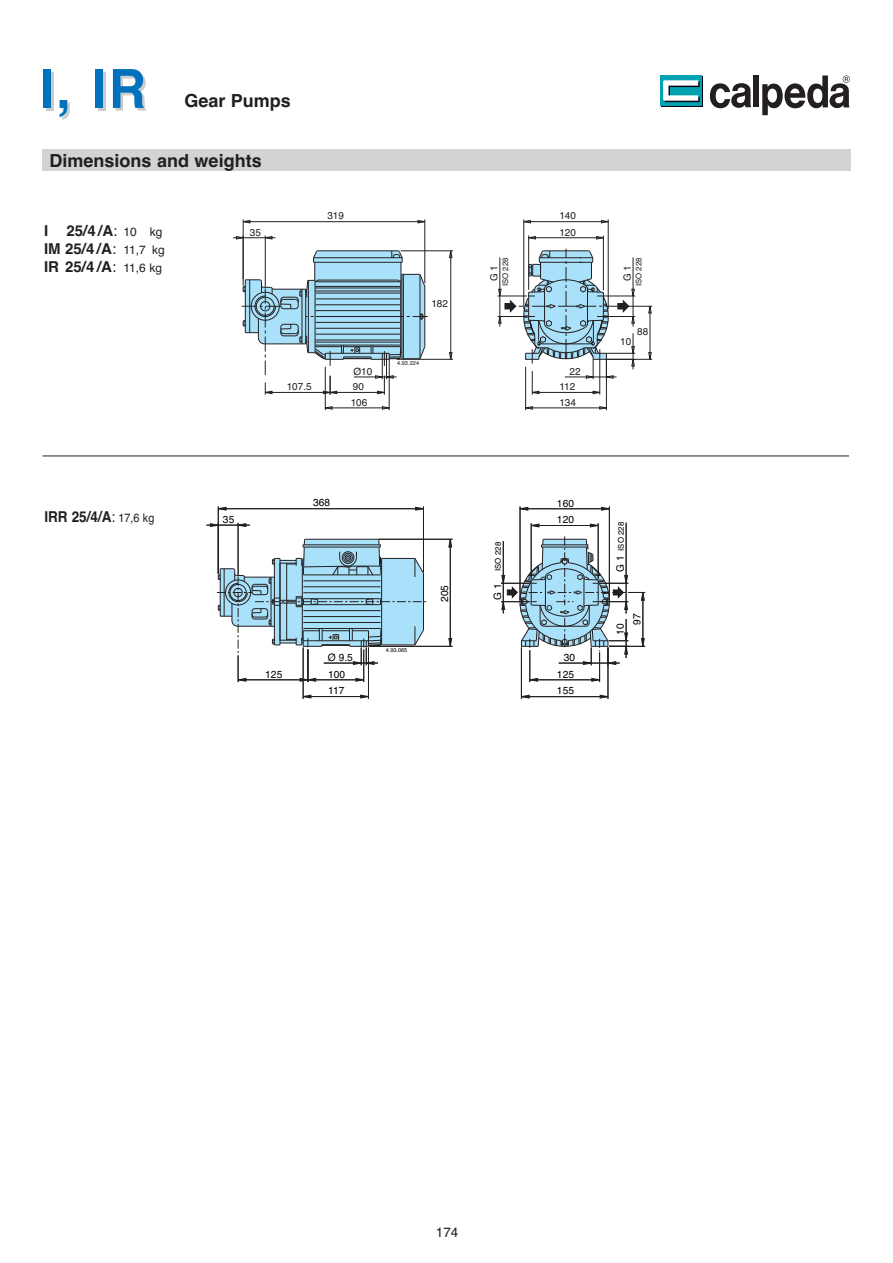
<style>
.page{position:relative;width:893px;height:1263px;background:#fff}
.page>*{position:absolute;margin:0;border:0;box-sizing:border-box;transform-origin:0 0}
.t1{font:700 54px "Helvetica";color:#0071bc;scale:.95 1}
.t2{font:700 18px "Helvetica";color:#231f20}
.t3{font:700 15px/18px "Helvetica";color:#231f20}
.t4{font:700 15px "Helvetica";color:#231f20;scale:.9 1}
.t5{font:13.5px "Helvetica";color:#231f20}
.t6{font:10.2px/16.8px "Helvetica";color:#000}
.t7{font:10.05px/15.5px "Helvetica";color:#231f20}
.t8{font:7.8px "Helvetica";color:#231f20}
.t9{font:7.8px "Helvetica";color:#000}
.t10{font:5.7px "Helvetica";color:#231f20}
.t11{font:5.55px "Helvetica";color:#000}
.s1{font-weight:400}
.s2{font-weight:400;font-size:12px}
</style>
<div class="page">
<div style="left:43px;top:149px;width:807px;height:21px;background:#d1d3d4"></div>
<hr style="left:265px;top:236px;width:1px;height:51px;background:#231f20">
<svg style="left:265px;top:236px;width:7px;height:4px"></svg>
<hr style="left:243px;top:238px;width:32px;height:1px;background:#231f20">
<svg style="left:233px;top:236px;width:10px;height:4px"></svg>
<hr style="left:243px;top:219px;width:1px;height:67px;background:#231f20">
<svg style="left:242px;top:220px;width:8px;height:3px"></svg>
<svg style="left:417px;top:220px;width:7px;height:3px"></svg>
<hr style="left:243px;top:221px;width:182px;height:1px;background:#231f20">
<hr style="left:424px;top:219px;width:1px;height:64px;background:#231f20">
<hr style="left:389px;top:359px;width:1px;height:51px;background:#231f20">
<svg style="left:382px;top:406px;width:8px;height:4px"></svg>
<svg style="left:326px;top:406px;width:6px;height:4px"></svg>
<hr style="left:325px;top:408px;width:64px;height:1px;background:#231f20">
<hr style="left:325px;top:367px;width:1px;height:43px;background:#231f20">
<hr style="left:525px;top:367px;width:1px;height:43px;background:#231f20">
<svg style="left:525px;top:406px;width:8px;height:4px"></svg>
<svg style="left:599px;top:406px;width:7px;height:4px"></svg>
<hr style="left:525px;top:408px;width:81px;height:1px;background:#231f20">
<hr style="left:606px;top:359px;width:1px;height:51px;background:#231f20">
<hr style="left:603px;top:236px;width:1px;height:54px;background:#231f20">
<svg style="left:596px;top:236px;width:8px;height:4px"></svg>
<svg style="left:529px;top:236px;width:7px;height:4px"></svg>
<hr style="left:528px;top:238px;width:75px;height:1px;background:#231f20">
<hr style="left:528px;top:236px;width:1px;height:54px;background:#231f20">
<hr style="left:401px;top:251px;width:52px;height:1px;background:#231f20">
<svg style="left:449px;top:250px;width:3px;height:8px"></svg>
<svg style="left:449px;top:352px;width:3px;height:7px"></svg>
<hr style="left:450px;top:251px;width:1px;height:108px;background:#231f20">
<hr style="left:396px;top:359px;width:57px;height:1px;background:#231f20">
<hr style="left:523px;top:219px;width:1px;height:90px;background:#231f20">
<svg style="left:523px;top:220px;width:8px;height:3px"></svg>
<svg style="left:601px;top:220px;width:7px;height:3px"></svg>
<hr style="left:524px;top:221px;width:84px;height:1px;background:#231f20">
<hr style="left:608px;top:219px;width:1px;height:90px;background:#231f20">
<hr style="left:497px;top:296px;width:30px;height:1px;background:#231f20">
<hr style="left:497px;top:316px;width:30px;height:1px;background:#231f20">
<svg style="left:241px;top:250px;width:186px;height:145px"></svg>
<svg style="left:498px;top:249px;width:154px;height:146px"></svg>
<hr style="left:303px;top:647px;width:1px;height:52px;background:#231f20">
<svg style="left:302px;top:695px;width:9px;height:4px"></svg>
<svg style="left:360px;top:695px;width:8px;height:4px"></svg>
<hr style="left:303px;top:696px;width:65px;height:1px;background:#231f20">
<hr style="left:368px;top:647px;width:1px;height:52px;background:#231f20">
<hr style="left:521px;top:647px;width:1px;height:52px;background:#231f20">
<svg style="left:522px;top:695px;width:7px;height:4px"></svg>
<svg style="left:599px;top:695px;width:8px;height:4px"></svg>
<hr style="left:521px;top:696px;width:87px;height:1px;background:#231f20">
<hr style="left:607px;top:647px;width:1px;height:52px;background:#231f20">
<hr style="left:529px;top:650px;width:1px;height:32px;background:#231f20">
<svg style="left:529px;top:678px;width:9px;height:4px"></svg>
<svg style="left:591px;top:678px;width:8px;height:4px"></svg>
<hr style="left:530px;top:680px;width:69px;height:1px;background:#231f20">
<hr style="left:599px;top:652px;width:1px;height:30px;background:#231f20">
<hr style="left:369px;top:646px;width:83px;height:1px;background:#231f20">
<svg style="left:448px;top:638px;width:4px;height:8px"></svg>
<svg style="left:448px;top:540px;width:4px;height:8px"></svg>
<hr style="left:450px;top:539px;width:1px;height:107px;background:#231f20">
<hr style="left:379px;top:539px;width:73px;height:1px;background:#231f20">
<svg style="left:206px;top:506px;width:222px;height:176px"></svg>
<svg style="left:501px;top:506px;width:144px;height:159px"></svg>
<hr style="left:43px;top:456px;width:806px;height:1px;background:#231f20">
<div style="left:753px;top:75px;width:6px;height:32px;background:#231f20"></div>
<svg style="left:710px;top:83px;width:41px;height:25px"></svg>
<svg style="left:661px;top:77px;width:41px;height:30px"></svg>
<div style="left:660px;top:75px;width:41px;height:31px;background:#00a2b2"></div>
<svg style="left:663px;top:80px;width:36px;height:22px"></svg>
<svg style="left:762px;top:76px;width:87px;height:39px"></svg>
<h1 class="t1" style="left:40px;top:45px;width:113px">I, IR</h1>
<h2 class="t2" style="left:184px;top:86px;width:108px">Gear Pumps</h2>
<h2 class="t2" style="left:50px;top:146px;width:214px">Dimensions and weights</h2>
<h3 class="t3" style="left:44px;top:222px;width:122px">I 25/4 /A<span class="s1">:</span> <span class="s2">10 kg<br></span>IM 25/4 /A<span class="s1">:</span> <span class="s2">11,7 kg<br></span>IR 25/4 /A<span class="s1">:</span> <span class="s2">11,6 kg</span></h3>
<p class="t7" style="left:250px;top:225px;width:13px">35</p>
<p class="t7" style="left:327px;top:208px;width:18px">319</p>
<p class="t7" style="left:353px;top:364px;width:20px">Ø10</p>
<p class="t7" style="left:287px;top:379px;width:26px">107.5</p>
<p class="t7" style="left:350px;top:379px;width:18px">90<br>106</p>
<p class="t7" style="left:431px;top:296px;width:18px">182</p>
<p class="t10" style="left:397px;top:359px;width:24px">4.93.224</p>
<p class="t6" style="left:313px;top:495px;width:19px">368</p>
<p class="t7" style="left:559px;top:208px;width:18px">140</p>
<p class="t7" style="left:559px;top:225px;width:18px">120</p>
<p class="t7" style="left:486px;top:281px;width:18px;rotate:-90deg">G 1</p>
<p class="t8" style="left:499px;top:286px;width:30px;rotate:-90deg">ISO 228</p>
<p class="t8" style="left:632px;top:286px;width:30px;rotate:-90deg">ISO 228</p>
<p class="t7" style="left:620px;top:281px;width:18px;rotate:-90deg">G 1</p>
<p class="t7" style="left:637px;top:324px;width:13px">88</p>
<p class="t7" style="left:559px;top:364px;width:23px;text-indent:10px">22<br>112<br>134</p>
<p class="t6" style="left:557px;top:495px;width:19px">160</p>
<p class="t7" style="left:620px;top:334px;width:13px">10</p>
<h3 class="t4" style="left:44px;top:505px;width:124px">IRR 25/4/A<span class="s1">:</span> <span class="s2">17,6 kg</span></h3>
<p class="t6" style="left:223px;top:511px;width:13px">35</p>
<p class="t6" style="left:557px;top:512px;width:19px">120</p>
<p class="t6" style="left:328px;top:649px;width:27px">Ø 9.5</p>
<p class="t6" style="left:265px;top:666px;width:19px">125</p>
<p class="t6" style="left:328px;top:666px;width:19px">100<br>117</p>
<p class="t11" style="left:386px;top:646px;width:23px">4.93.065</p>
<p class="t6" style="left:436px;top:602px;width:19px;rotate:-90deg">205</p>
<p class="t9" style="left:493px;top:571px;width:30px;rotate:-90deg">ISO 228</p>
<p class="t6" style="left:489px;top:600px;width:18px;rotate:-90deg">G 1</p>
<p class="t6" style="left:564px;top:649px;width:13px">30</p>
<p class="t6" style="left:557px;top:666px;width:19px">125</p>
<p class="t6" style="left:557px;top:683px;width:19px">155</p>
<p class="t9" style="left:616px;top:551px;width:30px;rotate:-90deg">ISO 228</p>
<p class="t6" style="left:612px;top:572px;width:18px;rotate:-90deg">G 1</p>
<p class="t6" style="left:612px;top:625px;width:13px;text-indent:-10px;rotate:-90deg">10<br>97</p>
<h3 class="t5" style="left:436px;top:1222px;width:24px">174</h3>
</div>
